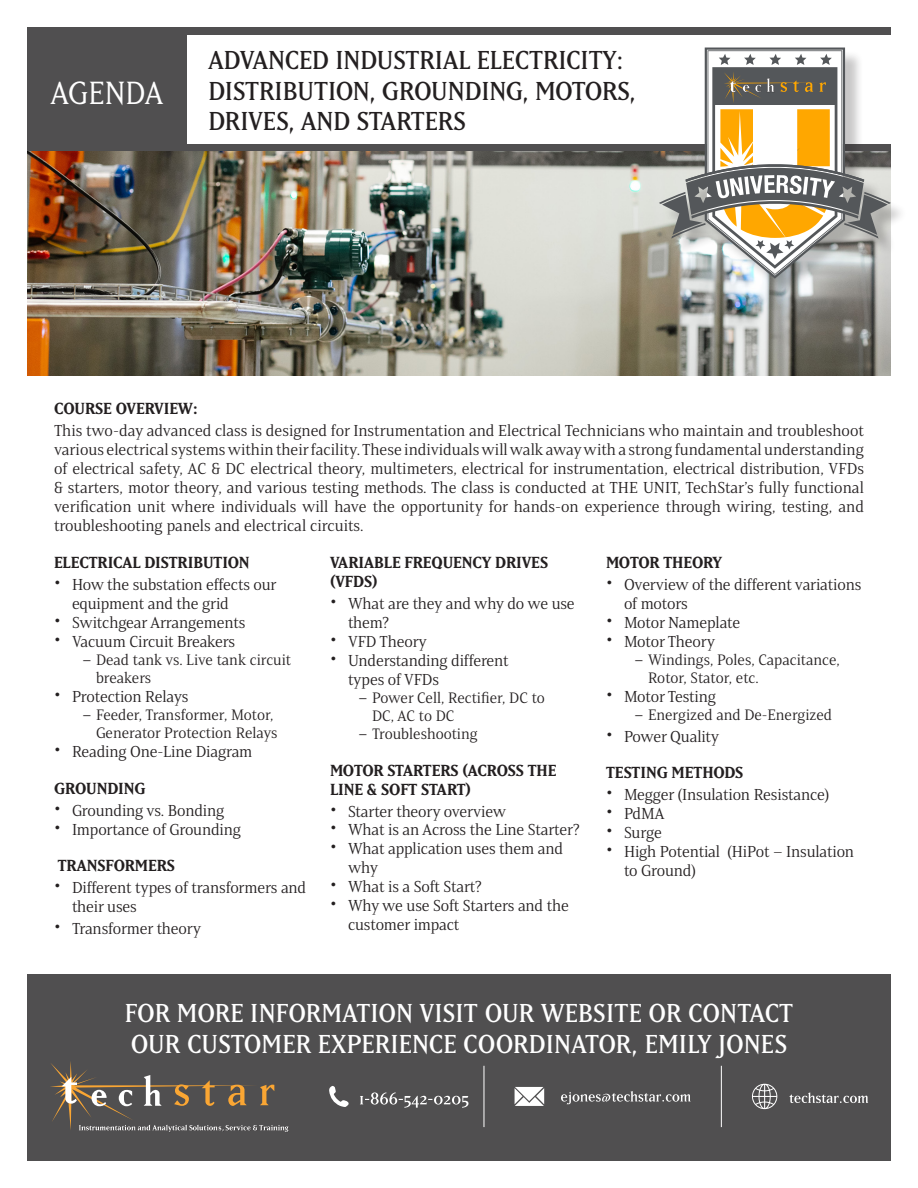
<style>
.page{position:relative;width:918px;height:1188px;background:#fff}
.page>*{position:absolute;margin:0;border:0;box-sizing:border-box;transform-origin:0 0}
.t1{font:31.5px "Matrix IIOT";color:#fff}
.t2{font:25.5px/31.5px "Matrix IIOT";letter-spacing:.01em;color:#fff}
.Main_HEAD{font:25.5px/30.6px "Matrix IIOT";color:#231f20}
.Body_text{font:15.75px/18.9px "Mandrel Nor Reg";letter-spacing:-.01em;color:#231f20}
.Subhead{font:700 15.75px/18.9px "Matrix IIOT";color:#231f20}
.Subhead-2{font:700 15.75px "Matrix IIOT";letter-spacing:-.02em;color:#231f20}
.t3{font:15px/18px "Mandrel Nor Reg";color:#231f20}
.s1{font-family:"Matrix IIOT";font-size:21px}
.s2{font-family:"Mandrel Nor Bol"}
</style>
<div class="page">
<div style="left:27px;top:974px;width:864px;height:187px;background:#504f50"></div>
<hr style="left:484px;top:1066px;width:1px;height:61px;background:#fff">
<hr style="left:721px;top:1066px;width:1px;height:61px;background:#fff">
<svg style="left:50px;top:1061px;width:239px;height:71px"></svg>
<svg style="left:515px;top:1087px;width:29px;height:19px"></svg>
<svg style="left:561px;top:1091px;width:130px;height:13px"></svg>
<svg style="left:752px;top:1084px;width:25px;height:25px"></svg>
<svg style="left:789px;top:1092px;width:79px;height:11px"></svg>
<svg style="left:329px;top:1086px;width:20px;height:21px"></svg>
<svg style="left:360px;top:1092px;width:108px;height:16px"></svg>
<div style="left:27px;top:27px;width:864px;height:7px;background:#504f50"></div>
<div style="left:27px;top:144px;width:864px;height:8px;background:#504f50"></div>
<div style="left:27px;top:34px;width:160px;height:110px;background:#504f50"></div>
<img style="left:27px;top:152px;width:864px;height:224px">
<div style="left:663px;top:50px;width:245px;height:247px;background:#231f20;opacity:.25"></div>
<svg style="left:659px;top:48px;width:232px;height:231px"></svg>
<h1 class="t1" style="left:50px;top:75px;width:115px">AGENDA</h1>
<p class="Main_HEAD" style="left:208px;top:45px;width:429px">ADVANCED INDUSTRIAL ELECTRICITY:<br>DISTRIBUTION, GROUNDING, MOTORS,<br>DRIVES, AND STARTERS</p>
<p class="Subhead" style="left:54px;top:399px;width:145px">COURSE OVERVIEW:</p>
<p class="Body_text" style="left:54px;top:421px;width:812px;text-align:justify">This two-day advanced class is designed for Instrumentation and Electrical Technicians who maintain and troubleshoot various electrical systems within their facility. These individuals will walk away with a strong fundamental understanding of electrical safety, AC &amp; DC electrical theory, multimeters, electrical for instrumentation, electrical distribution, VFDs &amp; starters, motor theory, and various testing methods. The class is conducted at THE UNIT, TechStar’s fully functional verification unit where individuals will have the opportunity for hands-on experience through wiring, testing, and troubleshooting panels and electrical circuits.</p>
<p class="Subhead" style="left:54px;top:553px;width:197px">ELECTRICAL DISTRIBUTION</p>
<p class="Body_text" style="left:72px;top:575px;width:206px;text-indent:-18px"><span class="s1">•</span> How the substation effects our equipment and the grid</p>
<p class="Body_text" style="left:54px;top:613px;width:193px"><span class="s1">•</span> Switchgear Arrangements</p>
<p class="Body_text" style="left:54px;top:632px;width:183px"><span class="s1">•</span> Vacuum Circuit Breakers</p>
<p class="t3" style="left:96px;top:651px;width:197px;text-indent:-14px"><span class="s2">–</span> Dead tank vs. Live tank circuit breakers</p>
<p class="Body_text" style="left:54px;top:687px;width:136px"><span class="s1">•</span> Protection Relays</p>
<p class="t3" style="left:82px;top:706px;width:197px;text-align:right"><span class="s2">–</span> Feeder, Transformer, Motor,<br>Generator Protection Relays</p>
<p class="Body_text" style="left:54px;top:742px;width:200px"><span class="s1">•</span> Reading One-Line Diagram</p>
<p class="Subhead" style="left:54px;top:778px;width:93px">GROUNDING</p>
<p class="Body_text" style="left:54px;top:801px;width:172px"><span class="s1">•</span> Grounding vs. Bonding</p>
<p class="Body_text" style="left:54px;top:820px;width:188px"><span class="s1">•</span> Importance of Grounding</p>
<p class="Subhead" style="left:58px;top:856px;width:119px">TRANSFORMERS</p>
<p class="Body_text" style="left:72px;top:878px;width:236px;text-indent:-18px"><span class="s1">•</span> Different types of transformers and their uses</p>
<p class="Body_text" style="left:54px;top:919px;width:149px"><span class="s1">•</span> Transformer theory</p>
<p class="Subhead" style="left:330px;top:553px;width:220px">VARIABLE FREQUENCY DRIVES (VFDS)</p>
<p class="Body_text" style="left:348px;top:594px;width:228px;text-indent:-18px"><span class="s1">•</span> What are they and why do we use them?</p>
<p class="Body_text" style="left:330px;top:632px;width:98px"><span class="s1">•</span> VFD Theory</p>
<p class="Body_text" style="left:348px;top:651px;width:162px;text-indent:-18px"><span class="s1">•</span> Understanding different types of VFDs</p>
<p class="t3" style="left:372px;top:689px;width:174px;text-indent:-14px"><span class="s2">–</span> Power Cell, Rectifier, DC to<br>DC, AC to DC</p>
<p class="t3" style="left:358px;top:725px;width:121px"><span class="s2">–</span> Troubleshooting</p>
<p class="Subhead" style="left:330px;top:760px;width:228px">MOTOR STARTERS (ACROSS THE<br>LINE &amp; SOFT START)</p>
<p class="Body_text" style="left:330px;top:802px;width:178px"><span class="s1">•</span> Starter theory overview</p>
<p class="Body_text" style="left:330px;top:820px;width:251px"><span class="s1">•</span> What is an Across the Line Starter?</p>
<p class="Body_text" style="left:348px;top:839px;width:217px;text-indent:-18px"><span class="s1">•</span> What application uses them and why</p>
<p class="Body_text" style="left:330px;top:877px;width:153px"><span class="s1">•</span> What is a Soft Start?</p>
<p class="Body_text" style="left:348px;top:896px;width:222px;text-indent:-18px"><span class="s1">•</span> Why we use Soft Starters and the customer impact</p>
<p class="Subhead-2" style="left:606px;top:553px;width:118px">MOTOR THEORY</p>
<p class="Body_text" style="left:624px;top:575px;width:239px;text-indent:-18px"><span class="s1">•</span> Overview of the different variations of motors</p>
<p class="Body_text" style="left:606px;top:613px;width:136px"><span class="s1">•</span> Motor Nameplate</p>
<p class="Body_text" style="left:606px;top:632px;width:111px"><span class="s1">•</span> Motor Theory</p>
<p class="t3" style="left:648px;top:651px;width:193px;text-indent:-14px"><span class="s2">–</span> Windings, Poles, Capacitance,<br>Rotor, Stator, etc.</p>
<p class="Body_text" style="left:606px;top:687px;width:112px"><span class="s1">•</span> Motor Testing</p>
<p class="t3" style="left:634px;top:706px;width:199px"><span class="s2">–</span> Energized and De-Energized</p>
<p class="Body_text" style="left:606px;top:727px;width:115px"><span class="s1">•</span> Power Quality</p>
<p class="Subhead" style="left:606px;top:763px;width:139px">TESTING METHODS</p>
<p class="Body_text" style="left:606px;top:785px;width:225px"><span class="s1">•</span> Megger (Insulation Resistance)</p>
<p class="Body_text" style="left:606px;top:804px;width:60px"><span class="s1">•</span> PdMA</p>
<p class="Body_text" style="left:606px;top:823px;width:57px"><span class="s1">•</span> Surge</p>
<p class="Body_text" style="left:624px;top:842px;width:232px;text-indent:-18px"><span class="s1">•</span> High Potential (HiPot – Insulation to Ground)</p>
<h2 class="t2" style="left:125px;top:997px;width:670px">FOR MORE INFORMATION VISIT OUR WEBSITE OR CONTACT<br>OUR CUSTOMER EXPERIENCE COORDINATOR, EMILY JONES</h2>
</div>
